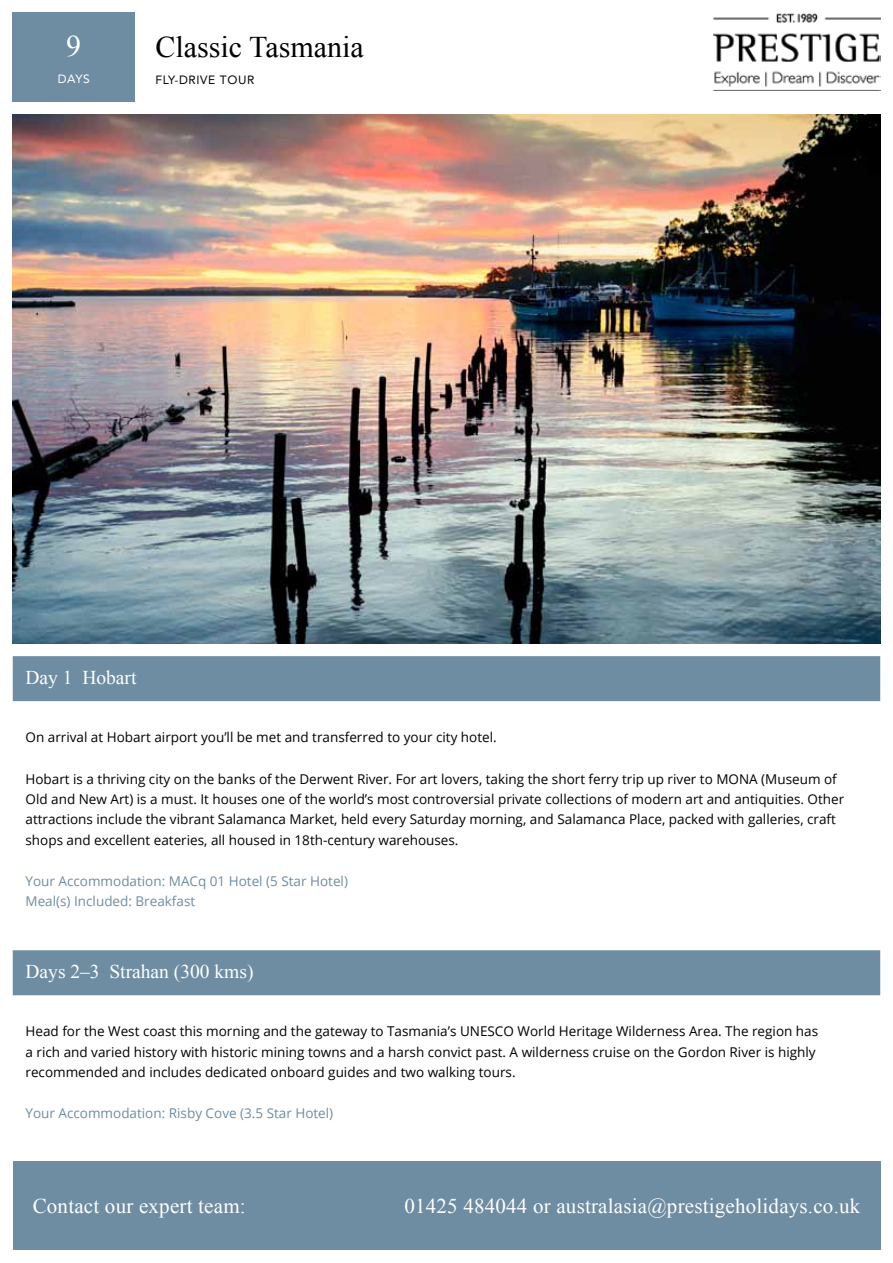
<style>
.page{position:relative;width:893px;height:1263px;background:#fff}
.page>*{position:absolute;margin:0;border:0;box-sizing:border-box;transform-origin:0 0}
.t1{font:30px "Times New Roman";color:#000}
.t2{font:30px "Times New Roman";color:#fff}
.t3{font:21px "Times New Roman";letter-spacing:.01em;color:#fff}
.Heading_Day___Locati{font:19.5px "Times New Roman";color:#fff}
.Body_Text{font:13.5px/20.2px "Open Sans";color:#000}
.Hotel_Choices{font:13.5px/20.2px "Open Sans";color:#6e8da2}
.t4{font:12px "Avenir";letter-spacing:.05em;color:#000}
.t5{font:12px "Avenir";color:#fff}
</style>
<div class="page">
<div style="left:13px;top:1161px;width:867px;height:89px;background:#6e8da2"></div>
<img style="left:714px;top:13px;width:166px;height:78px">
<div style="left:13px;top:13px;width:122px;height:89px;background:#6e8da2"></div>
<div style="left:13px;top:656px;width:867px;height:45px;background:#6e8da2"></div>
<div style="left:13px;top:950px;width:867px;height:45px;background:#6e8da2"></div>
<img style="left:13px;top:115px;width:867px;height:528px">
<h1 class="t2" style="left:66px;top:26px;width:16px">9</h1>
<p class="t5" style="left:58px;top:69px;width:34px">DAYS</p>
<h1 class="t1" style="left:156px;top:27px;width:210px">Classic Tasmania</h1>
<p class="t4" style="left:156px;top:70px;width:100px">FLY-DRIVE TOUR</p>
<p class="Heading_Day___Locati" style="left:26px;top:664px;width:113px">Day 1 Hobart</p>
<p class="Body_Text" style="left:26px;top:727px;width:473px">On arrival at Hobart airport you’ll be met and transferred to your city hotel.</p>
<p class="Body_Text" style="left:26px;top:768px;width:820px">Hobart is a thriving city on the banks of the Derwent River. For art lovers, taking the short ferry trip up river to MONA (Museum of Old and New Art) is a must. It houses one of the world’s most controversial private collections of modern art and antiquities. Other attractions include the vibrant Salamanca Market, held every Saturday morning, and Salamanca Place, packed with galleries, craft shops and excellent eateries, all housed in 18th-century warehouses.</p>
<p class="Hotel_Choices" style="left:26px;top:871px;width:324px">Your Accommodation: MACq 01 Hotel (5 Star Hotel)<br>Meal(s) Included: Breakfast</p>
<p class="Heading_Day___Locati" style="left:26px;top:958px;width:230px">Days 2–3 Strahan (300 kms)</p>
<p class="Body_Text" style="left:26px;top:1021px;width:794px">Head for the West coast this morning and the gateway to Tasmania’s UNESCO World Heritage Wilderness Area. The region has a rich and varied history with historic mining towns and a harsh convict past. A wilderness cruise on the Gordon River is highly recommended and includes dedicated onboard guides and two walking tours.</p>
<p class="Hotel_Choices" style="left:26px;top:1103px;width:309px">Your Accommodation: Risby Cove (3.5 Star Hotel)</p>
<h2 class="t3" style="left:33px;top:1192px;width:215px">Contact our expert team:</h2>
<h2 class="t3" style="left:404px;top:1192px;width:457px">01425 484044 or australasia@prestigeholidays.co.uk</h2>
</div>
